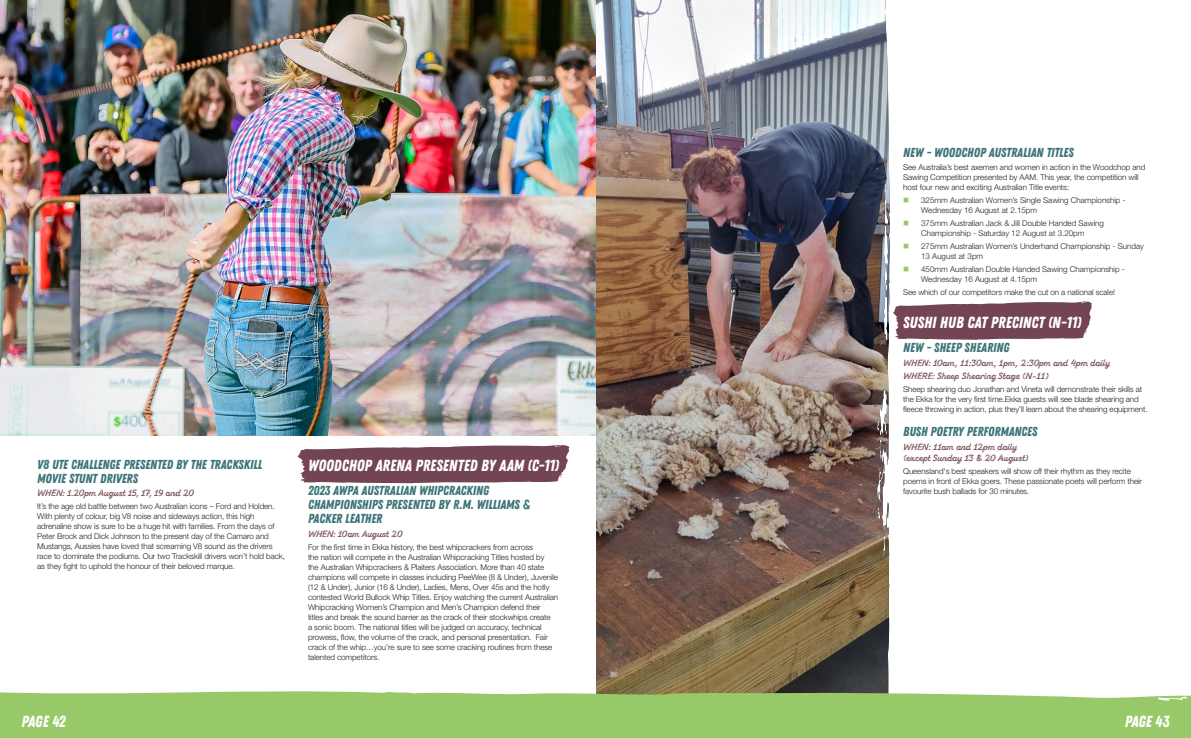
<style>
.page{position:relative;width:1191px;height:738px;background:#fff}
.page>*{position:absolute;margin:0;border:0;box-sizing:border-box;transform-origin:0 0}
.t1{font:16px "Zing Rust Base";color:#fff}
.t2{font:13px/14px "Zing Rust Base";letter-spacing:-.005em;color:#3d7578}
.Header-2{font:9px/10.8px "Zing Script Rust B Base G";color:#734554}
.Header-2-2{font:9px "Zing Script Rust B Base G";letter-spacing:-.02em;color:#734554}
.Header-2-3{font:300 8px/10px "Helvetica Neue LT Std";letter-spacing:-.01em;color:#231f20}
.s1{color:#98c969}
</style>
<div class="page">
<img style="left:595px;top:0;width:295px;height:687px">
<img style="left:0;top:0;width:595px;height:435px">
<svg style="left:893px;top:301px;width:199px;height:38px;background:#815865"></svg>
<svg style="left:297px;top:445px;width:273px;height:38px;background:#815865"></svg>
<svg style="left:0;top:687px;width:1191px;height:50px;background:#a1cb77"></svg>
<p class="t2" style="left:37px;top:456px;width:227px">V8 UTE CHALLENGE PRESENTED BY THE TRACKSKILL<br>MOVIE STUNT DRIVERS</p>
<p class="Header-2-2" style="left:37px;top:487px;width:158px">WHEN: 1.20pm Augus t 15, 17, 19 and 20</p>
<p class="Header-2-3" style="left:37px;top:500px;width:249px">It’s the age old battle between two Australian icons – Ford and Holden.<br>With plenty of colour, big V8 noise and sideways action, this high adrenaline show is sure to be a huge hit with families. From the days of Peter Brock and Dick Johnson to the present day of the Camaro and Mustangs, Aussies have loved that screaming V8 sound as the drivers race to dominate the podiums. Our two Trackskill drivers won’t hold back, as they fight to uphold the honour of their beloved marque.</p>
<p class="t1" style="left:22px;top:711px;width:46px">PAGE 42</p>
<p class="t1" style="left:308px;top:456px;width:252px">WOODCHOP ARENA PRESENTED BY AAM (C-11)</p>
<p class="t2" style="left:308px;top:483px;width:224px">2023 AWPA AUSTRALIAN WHIPCRACKING<br>CHAMPIONSHIPS PRESENTED BY R.M. WILLIAMS &amp;<br>PACKER LEATHER</p>
<p class="Header-2" style="left:308px;top:528px;width:96px">WHEN: 10am August 20</p>
<p class="Header-2-3" style="left:308px;top:541px;width:252px">For the first time in Ekka history, the best whipcrackers from across<br>the nation will compete in the Australian Whipcracking Titles hosted by<br>the Australian Whipcrackers &amp; Plaiters Association. More than 40 state champions will compete in classes including PeeWee (8 &amp; Under), Juvenile (12 &amp; Under), Junior (16 &amp; Under), Ladies, Mens, Over 45s and the hotly contested World Bullock Whip Titles. Enjoy watching the current Australian Whipcracking Women’s Champion and Men’s Champion defend their<br>titles and break the sound barrier as the crack of their stockwhips create<br>a sonic boom. The national titles will be judged on accuracy, technical prowess, flow, the volume of the crack, and personal presentation. Fair crack of the whip…you’re sure to see some cracking routines from these talented competitors.</p>
<p class="t2" style="left:903px;top:146px;width:172px">NEW - WOODCHOP AUSTRALIAN TITLES</p>
<p class="Header-2-3" style="left:903px;top:162px;width:244px">See Australia’s best axemen and women in action in the Woodchop and<br>Sawing Competition presented by AAM. This year, the competition will host four new and exciting Australian Title events:</p>
<p class="Header-2-3" style="left:921px;top:195px;width:206px;text-indent:-18px"><span class="s1">■</span> 325mm Australian Women’s Single Sawing Championship -<br>Wednesday 16 August at 2.15pm</p>
<p class="Header-2-3" style="left:903px;top:218px;width:202px;text-align:center"><span class="s1">■</span> 375mm Australian Jack &amp; Jill Double Handed Sawing<br>Championship - Saturday 12 August at 3.20pm</p>
<p class="Header-2-3" style="left:921px;top:241px;width:224px;text-indent:-18px"><span class="s1">■</span> 275mm Australian Women’s Underhand Championship - Sunday<br>13 August at 3pm</p>
<p class="Header-2-3" style="left:921px;top:263px;width:205px;text-indent:-18px"><span class="s1">■</span> 450mm Australian Double Handed Sawing Championship -<br>Wednesday 16 August at 4.15pm</p>
<p class="Header-2-3" style="left:903px;top:286px;width:213px">See which of our competitors make the cut on a national scale!</p>
<p class="t1" style="left:903px;top:313px;width:180px">SUSHI HUB CAT PRECINCT (N-11)</p>
<p class="t2" style="left:903px;top:340px;width:108px">NEW - SHEEP SHEARING</p>
<p class="Header-2" style="left:903px;top:357px;width:209px">WHEN: 10am, 11:30am, 1pm, 2:30pm and 4pm daily</p>
<p class="Header-2" style="left:903px;top:370px;width:147px">WHERE: Sheep Shearing Stage (N-11)</p>
<p class="Header-2-3" style="left:903px;top:384px;width:246px">Sheep shearing duo Jonathan and Vineta will demonstrate their skills at the Ekka for the very first time.Ekka guests will see blade shearing and fleece throwing in action, plus they’ll learn about the shearing equipment.</p>
<p class="t2" style="left:903px;top:424px;width:136px">BUSH POETRY PERFORMANCES</p>
<p class="Header-2" style="left:903px;top:441px;width:127px">WHEN: 11am and 12pm daily (except Sunday 13 &amp; 20 August)</p>
<p class="Header-2-3" style="left:903px;top:465px;width:240px">Queensland's best speakers will show off their rhythm as they recite poems in front of Ekka goers. These passionate poets will perform their favourite bush ballads for 30 minutes.</p>
<p class="t1" style="left:1124px;top:711px;width:46px">PAGE 43</p>
</div>
